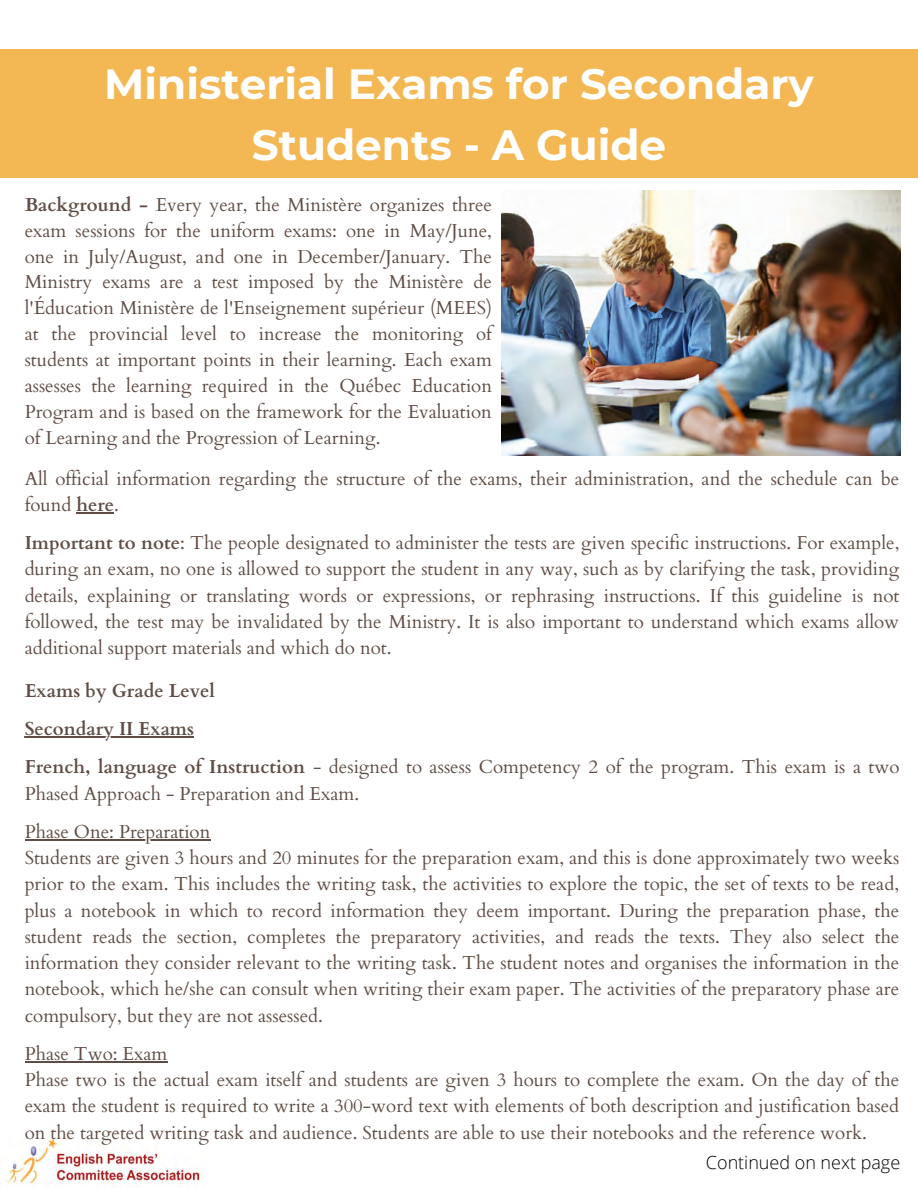
<style>
.page{position:relative;width:918px;height:1188px;background:#fff}
.page>*{position:absolute;margin:0;border:0;box-sizing:border-box;transform-origin:0 0}
.t1{font:700 42.15px/60.8px "Montserrat";color:#fff;text-align:center}
.t2{font:18.75px/26.2px "Cardo";color:#382117}
.t3{font:700 18.75px/38.2px "Cardo";color:#382117}
.t4{font:300 18px "Open Sans";color:#000}
.s1{font-weight:700}
.s2{font-weight:400}
</style>
<div class="page">
<img style="left:5px;top:1138px;width:200px;height:49px">
<div style="left:0;top:50px;width:918px;height:128px;background:#f3b853"></div>
<hr style="left:76px;top:512px;width:38px;height:2px;background:#382117">
<hr style="left:25px;top:737px;width:169px;height:1px;background:#382117">
<hr style="left:25px;top:840px;width:186px;height:1px;background:#382117">
<hr style="left:25px;top:1062px;width:143px;height:1px;background:#382117">
<img style="left:501px;top:190px;width:399px;height:266px">
<h1 class="t1" style="left:104px;top:53px;width:711px">Ministerial Exams for Secondary<br>Students - A Guide</h1>
<p class="t2" style="left:25px;top:192px;width:469px;line-height:25.8px;text-align:justify"><span class="s1">Background -</span> Every year, the Ministère organizes three exam sessions for the uniform exams: one in May/June, one in July/August, and one in December/January. The Ministry exams are a test imposed by the Ministère de l'Éducation Ministère de l'Enseignement supérieur (MEES) at the provincial level to increase the monitoring of students at important points in their learning. Each exam assesses the learning required in the Québec Education Program and is based on the framework for the Evaluation of Learning and the Progression of Learning.</p>
<p class="t2" style="left:25px;top:466px;width:876px">All official information regarding the structure of the exams, their administration, and the schedule can be found <span class="s1">here</span>.</p>
<p class="t2" style="left:25px;top:530px;width:876px;text-align:justify"><span class="s1">Important to note</span>: The people designated to administer the tests are given specific instructions. For example, during an exam, no one is allowed to support the student in any way, such as by clarifying the task, providing details, explaining or translating words or expressions, or rephrasing instructions. If this guideline is not followed, the test may be invalidated by the Ministry. It is also important to understand which exams allow additional support materials and which do not.</p>
<p class="t3" style="left:25px;top:672px;width:877px">Exams by Grade Level<br>Secondary II Exams<br>French, language of Instruction <span class="s2">- designed to assess Competency 2 of the program. This exam is a two</span></p>
<p class="t2" style="left:25px;top:775px;width:336px;line-height:38.2px">Phased Approach - Preparation and Exam.<br>Phase One: Preparation</p>
<p class="t2" style="left:25px;top:845px;width:876px;text-align:justify">Students are given 3 hours and 20 minutes for the preparation exam, and this is done approximately two weeks prior to the exam. This includes the writing task, the activities to explore the topic, the set of texts to be read, plus a notebook in which to record information they deem important. During the preparation phase, the student reads the section, completes the preparatory activities, and reads the texts. They also select the information they consider relevant to the writing task. The student notes and organises the information in the notebook, which he/she can consult when writing their exam paper. The activities of the preparatory phase are compulsory, but they are not assessed.</p>
<p class="t2" style="left:25px;top:1041px;width:876px">Phase Two: Exam<br>Phase two is the actual exam itself and students are given 3 hours to complete the exam. On the day of the exam the student is required to write a 300-word text with elements of both description and justification based on the targeted writing task and audience. Students are able to use their notebooks and the reference work.</p>
<p class="t4" style="left:706px;top:1150px;width:196px">Continued on next page</p>
</div>
